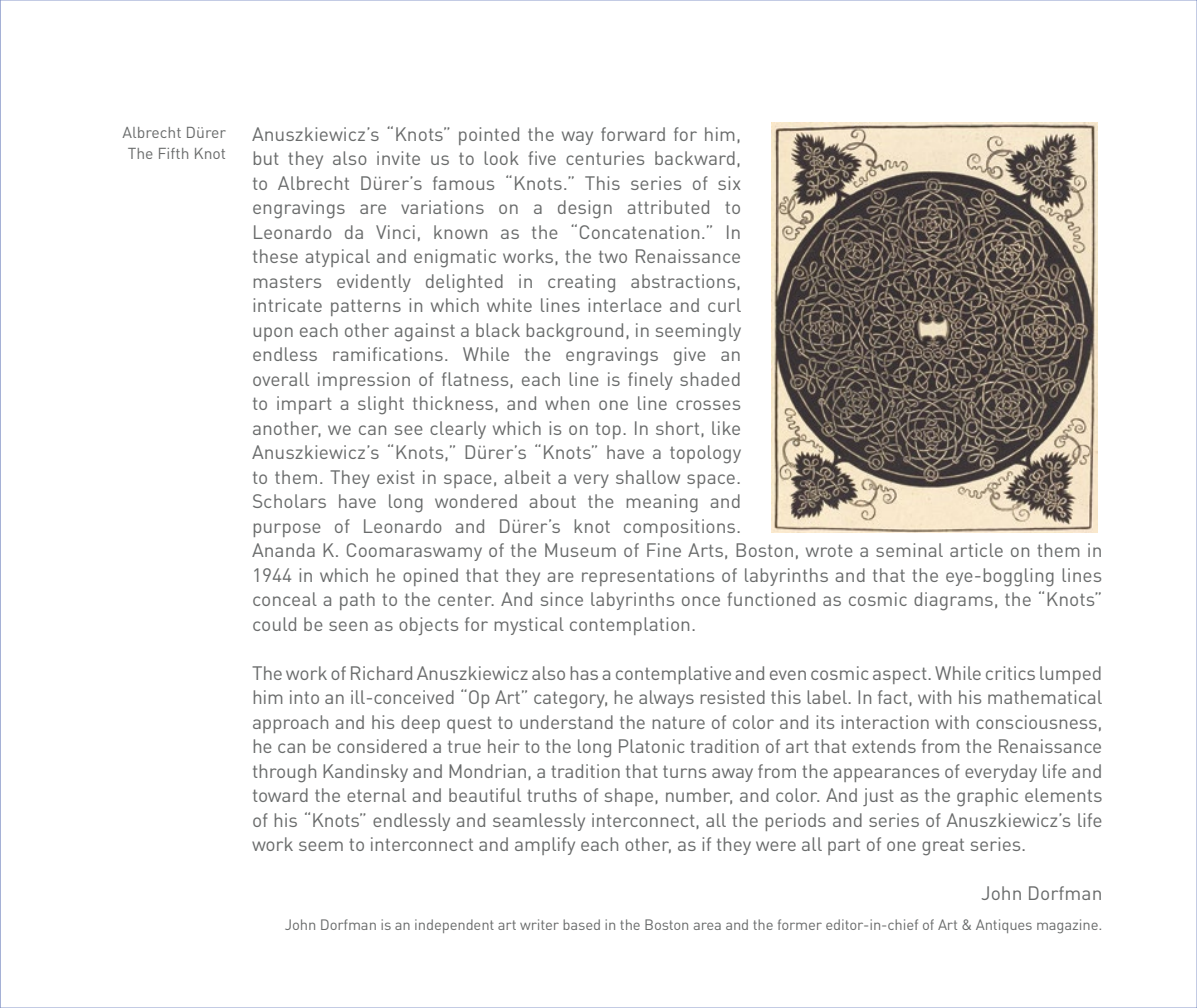
<style>
.page{position:relative;width:1197px;height:1008px;background:#fff}
.page>*{position:absolute;margin:0;border:0;box-sizing:border-box;transform-origin:0 0}
.t1{font:19.25px/24.5px "DIN Pro";color:#696b6b}
.t2{font:15.75px/21px "DIN Pro";color:#696b6b;text-align:center}
.t3{font:14.88px "DIN Pro";letter-spacing:-.01em;color:#696b6b}
</style>
<div class="page">
<img style="left:771px;top:122px;width:327px;height:411px">
<p class="t2" style="left:123px;top:120px;width:105px">Albrecht Dürer<br>The Fifth Knot</p>
<p class="t1" style="left:252px;top:120px;width:852px">Anuszkiewicz’s “Knots” pointed the way forward for him,<br>but they also invite us to look five centuries backward,<br>to Albrecht Dürer’s famous “Knots.” This series of six<br>engravings are variations on a design attributed to<br>Leonardo da Vinci, known as the “Concatenation.” In<br>these atypical and enigmatic works, the two Renaissance<br>masters evidently delighted in creating abstractions,<br>intricate patterns in which white lines interlace and curl<br>upon each other against a black background, in seemingly<br>endless ramifications. While the engravings give an<br>overall impression of flatness, each line is finely shaded<br>to impart a slight thickness, and when one line crosses<br>another, we can see clearly which is on top. In short, like<br>Anuszkiewicz’s “Knots,” Dürer’s “Knots” have a topology<br>to them. They exist in space, albeit a very shallow space.<br>Scholars have long wondered about the meaning and<br>purpose of Leonardo and Dürer’s knot compositions.<br>Ananda K. Coomaraswamy of the Museum of Fine Arts, Boston, wrote a seminal article on them in 1944 in which he opined that they are representations of labyrinths and that the eye-boggling lines conceal a path to the center. And since labyrinths once functioned as cosmic diagrams, the “Knots” could be seen as objects for mystical contemplation.</p>
<p class="t1" style="left:252px;top:659px;width:852px;text-align:justify">The work of Richard Anuszkiewicz also has a contemplative and even cosmic aspect. While critics lumped him into an ill-conceived “Op Art” category, he always resisted this label. In fact, with his mathematical approach and his deep quest to understand the nature of color and its interaction with consciousness, he can be considered a true heir to the long Platonic tradition of art that extends from the Renaissance through Kandinsky and Mondrian, a tradition that turns away from the appearances of everyday life and toward the eternal and beautiful truths of shape, number, and color. And just as the graphic elements of his “Knots” endlessly and seamlessly interconnect, all the periods and series of Anuszkiewicz’s life work seem to interconnect and amplify each other, as if they were all part of one great series.</p>
<p class="t1" style="left:981px;top:879px;width:123px">John Dorfman</p>
<p class="t3" style="left:285px;top:913px;width:819px">John Dorfman is an independent art writer based in the Boston area and the former editor-in-chief of Art &amp; Antiques magazine.</p>
</div>
